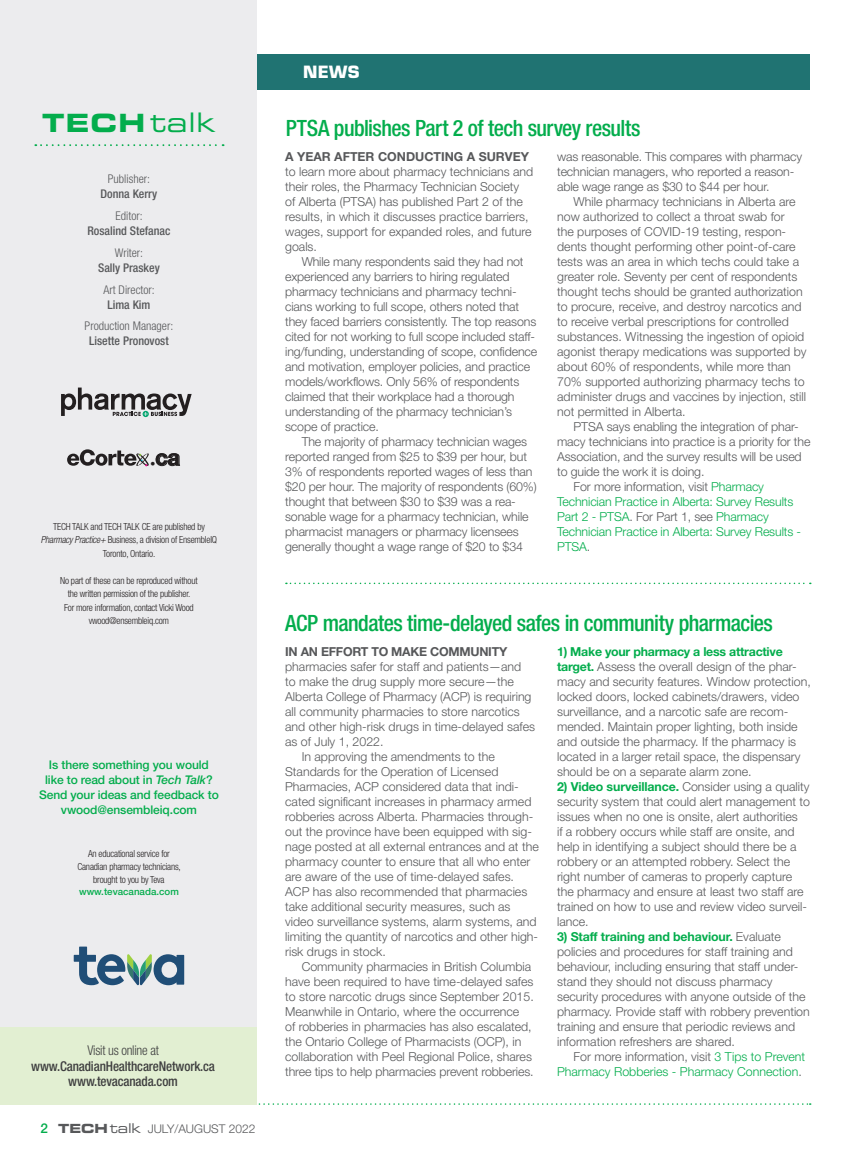
<style>
.page{position:relative;width:851px;height:1161px;background:#fff}
.page>*{position:absolute;margin:0;border:0;box-sizing:border-box;transform-origin:0 0}
.t1{font:25.2px "Eurostile LT Std Bold Ex 2";color:#03ad4c}
.heds{font:500 condensed 22.5px "Helvetica Neue LT Std";letter-spacing:-.025em;color:#03ad4c}
.t2{font:700 22.05px "Helvetica Neue LT Std";color:#231f20}
.t3{font:700 16.5px "Eurostile LT Std";color:#fff}
.t4{font:500 condensed 13.5px "Helvetica Neue LT Std";letter-spacing:-.01em;color:#3e3e3f}
.t5{font:300 condensed 13.5px "Helvetica Neue LT Std";letter-spacing:-.02em;color:#3e3e3f}
.TT___MAIN_TEXT{font:300 12.3px/15px "Helvetica Neue LT Std";color:#57585a}
.TT___MAIN_TEXT-2{font:300 12.3px/15px "Helvetica Neue LT Std";letter-spacing:-.01em;color:#03ad4c}
.TT___ENDORSEMENT_COP{font:500 12px/15px "Helvetica Neue LT Std";letter-spacing:-.01em;color:#03ad4c;text-align:center}
.TT___SIDEBAR_HEAD_LE{font:300 condensed 12px/15px "Helvetica Neue LT Std";color:#57585a;text-align:center}
.TT___SIDEBAR_HEAD_LE-2{font:500 condensed 12px/15px "Helvetica Neue LT Std";color:#57585a;text-align:center}
.t6{font:300 12px "Helvetica Neue LT Std";color:#57585a}
.TT___SIDEBAR_TEXT{font:300 condensed 9.75px/13.5px "Helvetica Neue LT Std";letter-spacing:-.02em;color:#231f20;text-align:center}
.s1{font-family:"Eurostile LT Std Ex 2";font-size:27px}
.s2{font-weight:500}
.s3{font-weight:300}
.s4{font-style:italic}
.s5{font-weight:500;font-stretch:normal;color:#03ad4c}
.s6{font-weight:500;font-size:13.5px;color:#03ad4c}
.s7{font-family:"Eurostile LT Std Bold Ex 2";font-weight:400;font-size:12.6px}
.s8{font-family:"Eurostile LT Std Ex 2";font-weight:400;font-size:13.5px}
.s9{font-weight:700}
.s10{color:#57585a}
.s11{font-weight:700;color:#03ad4c}
</style>
<div class="page">
<svg style="left:256px;top:1103px;width:554px;height:2px"></svg>
<div style="left:222px;top:54px;width:588px;height:36px;background:#207372"></div>
<div style="left:0;top:0;width:256px;height:1028px;background:#ececee"></div>
<div style="left:0;top:1028px;width:256px;height:77px;background:#e2efd2"></div>
<svg style="left:35px;top:144px;width:188px;height:2px"></svg>
<svg style="left:67px;top:449px;width:82px;height:17px"></svg>
<svg style="left:156px;top:453px;width:24px;height:13px"></svg>
<svg style="left:61px;top:388px;width:131px;height:29px"></svg>
<svg style="left:74px;top:947px;width:110px;height:38px"></svg>
<svg style="left:286px;top:583px;width:524px;height:1px"></svg>
<p class="t1" style="left:42px;top:105px;width:175px">TECH <span class="s1">talk</span></p>
<p class="TT___SIDEBAR_HEAD_LE" style="left:100px;top:172px;width:58px">Publisher:<br><span class="s2">Donna Kerry</span></p>
<p class="TT___SIDEBAR_HEAD_LE-2" style="left:87px;top:208px;width:85px"><span class="s3">Editor:<br></span>Rosalind Stefanac</p>
<p class="TT___SIDEBAR_HEAD_LE-2" style="left:98px;top:245px;width:63px"><span class="s3">Writer:<br></span>Sally Praskey</p>
<p class="TT___SIDEBAR_HEAD_LE" style="left:103px;top:282px;width:53px">Art Director:<br><span class="s2">Lima Kim</span></p>
<p class="TT___SIDEBAR_HEAD_LE" style="left:85px;top:319px;width:90px">Production Manager:<br><span class="s2">Lisette Pronovost</span></p>
<p class="t2" style="left:150px;top:444px;width:32px">·ca</p>
<p class="TT___SIDEBAR_TEXT" style="left:41px;top:520px;width:178px">TECH TALK and TECH TALK CE are published by<br><span class="s4">Pharmacy Practice+</span> Business, a division of EnsembleIQ<br>Toronto, Ontario.</p>
<p class="TT___SIDEBAR_TEXT" style="left:60px;top:574px;width:139px">No part of these can be reproduced without the written permission of the publisher.<br>For more information, contact Vicki Wood vwood@ensembleiq.com</p>
<p class="TT___ENDORSEMENT_COP" style="left:39px;top:757px;width:181px">Is there something you would like to read about in <span class="s4">Tech Talk</span>?<br>Send your ideas and feedback to vwood@ensembleiq.com</p>
<p class="TT___SIDEBAR_TEXT" style="left:77px;top:847px;width:105px;line-height:12.8px">An educational service for<br>Canadian pharmacy technicians, brought to you by Teva <span class="s5">www.tevacanada.com</span></p>
<p class="t5" style="left:87px;top:1042px;width:73px">Visit us online at</p>
<p class="t4" style="left:31px;top:1058px;width:185px">www.CanadianHealthcareNetwork.ca</p>
<p class="t4" style="left:68px;top:1073px;width:111px">www.tevacanada.com</p>
<p class="t6" style="left:40px;top:1122px;width:216px"><span class="s6">2</span> <span class="s7">TECH</span><span class="s8">talk</span> JULY/AUGUST 2022</p>
<p class="t3" style="left:303px;top:61px;width:58px">NEWS</p>
<p class="heds" style="left:286px;top:114px;width:356px">PTSA publishes Part 2 of tech survey results</p>
<p class="TT___MAIN_TEXT" style="left:285px;top:149px;width:250px"><span class="s9">A YEAR AFTER CONDUCTING A SURVEY </span>to learn more about pharmacy technicians and their roles, the Pharmacy Technician Society<br>of Alberta (PTSA) has published Part 2 of the results, in which it discusses practice barriers, wages, support for expanded roles, and future goals.</p>
<p class="TT___MAIN_TEXT" style="left:285px;top:254px;width:253px;text-indent:16px">While many respondents said they had not experienced any barriers to hiring regulated pharmacy technicians and pharmacy techni&shy;cians working to full scope, others noted that they faced barriers consistently. The top reasons cited for not working to full scope included staff&shy;ing/funding, understanding of scope, confidence and motivation, employer policies, and practice models/workflows. Only 56% of respondents claimed that their workplace had a thorough understanding of the pharmacy technician’s scope of practice.</p>
<p class="TT___MAIN_TEXT" style="left:285px;top:434px;width:253px;text-indent:16px">The majority of pharmacy technician wages reported ranged from $25 to $39 per hour, but 3% of respondents reported wages of less than $20 per hour. The majority of respondents (60%) thought that between $30 to $39 was a rea&shy;sonable wage for a pharmacy technician, while pharmacist managers or pharmacy licensees generally thought a wage range of $20 to $34</p>
<p class="TT___MAIN_TEXT" style="left:557px;top:149px;width:246px">was reasonable. This compares with pharmacy technician managers, who reported a reason&shy;able wage range as $30 to $44 per hour.</p>
<p class="TT___MAIN_TEXT" style="left:557px;top:194px;width:251px;text-indent:16px">While pharmacy technicians in Alberta are now authorized to collect a throat swab for<br>the purposes of COVID-19 testing, respon&shy;dents thought performing other point-of-care tests was an area in which techs could take a greater role. Seventy per cent of respondents thought techs should be granted authorization to procure, receive, and destroy narcotics and to receive verbal prescriptions for controlled substances. Witnessing the ingestion of opioid agonist therapy medications was supported by about 60% of respondents, while more than 70% supported authorizing pharmacy techs to administer drugs and vaccines by injection, still not permitted in Alberta.</p>
<p class="TT___MAIN_TEXT" style="left:557px;top:419px;width:255px;text-indent:16px">PTSA says enabling the integration of phar&shy;macy technicians into practice is a priority for the Association, and the survey results will be used to guide the work it is doing.</p>
<p class="TT___MAIN_TEXT-2" style="left:557px;top:479px;width:245px;text-indent:16px"><span class="s10">For more information, visit</span> Pharmacy Technician Practice in Alberta: Survey Results Part 2 - PTSA<span class="s10">. For Part 1, see</span> Pharmacy Technician Practice in Alberta: Survey Results - PTSA<span class="s10">.</span></p>
<p class="heds" style="left:285px;top:610px;width:489px">ACP mandates time-delayed safes in community pharmacies</p>
<p class="TT___MAIN_TEXT" style="left:285px;top:644px;width:251px"><span class="s9">IN AN EFFORT TO MAKE COMMUNITY </span>pharmacies safer for staff and patients—and<br>to make the drug supply more secure—the Alberta College of Pharmacy (ACP) is requiring all community pharmacies to store narcotics and other high-risk drugs in time-delayed safes as of July 1, 2022.</p>
<p class="TT___MAIN_TEXT" style="left:285px;top:749px;width:255px;text-indent:16px">In approving the amendments to the Standards for the Operation of Licensed Pharmacies, ACP considered data that indi&shy;cated significant increases in pharmacy armed robberies across Alberta. Pharmacies through&shy;out the province have been equipped with sig&shy;nage posted at all external entrances and at the pharmacy counter to ensure that all who enter are aware of the use of time-delayed safes.<br>ACP has also recommended that pharmacies take additional security measures, such as video surveillance systems, alarm systems, and limiting the quantity of narcotics and other high&shy;risk drugs in stock.</p>
<p class="TT___MAIN_TEXT" style="left:285px;top:959px;width:250px;text-indent:16px">Community pharmacies in British Columbia have been required to have time-delayed safes to store narcotic drugs since September 2015.<br>Meanwhile in Ontario, where the occurrence<br>of robberies in pharmacies has also escalated, the Ontario College of Pharmacists (OCP), in collaboration with Peel Regional Police, shares three tips to help pharmacies prevent robberies.</p>
<p class="TT___MAIN_TEXT" style="left:557px;top:644px;width:255px"><span class="s11">1) Make your pharmacy a less attractive target.</span> Assess the overall design of the phar&shy;macy and security features. Window protection, locked doors, locked cabinets/drawers, video surveillance, and a narcotic safe are recom&shy;mended. Maintain proper lighting, both inside and outside the pharmacy. If the pharmacy is located in a larger retail space, the dispensary should be on a separate alarm zone.</p>
<p class="TT___MAIN_TEXT" style="left:557px;top:779px;width:254px"><span class="s11">2) Video surveillance.</span> Consider using a quality security system that could alert management to issues when no one is onsite, alert authorities<br>if a robbery occurs while staff are onsite, and help in identifying a subject should there be a robbery or an attempted robbery. Select the right number of cameras to properly capture the pharmacy and ensure at least two staff are trained on how to use and review video surveil&shy;lance.</p>
<p class="TT___MAIN_TEXT" style="left:557px;top:929px;width:254px"><span class="s11">3) Staff training and behaviour.</span> Evaluate policies and procedures for staff training and behaviour, including ensuring that staff under&shy;stand they should not discuss pharmacy security procedures with anyone outside of the pharmacy. Provide staff with robbery prevention training and ensure that periodic reviews and information refreshers are shared.</p>
<p class="TT___MAIN_TEXT-2" style="left:557px;top:1049px;width:250px;text-align:right"><span class="s10">For more information, visit</span> 3 Tips to Prevent<br>Pharmacy Robberies - Pharmacy Connection<span class="s10">.</span></p>
</div>
